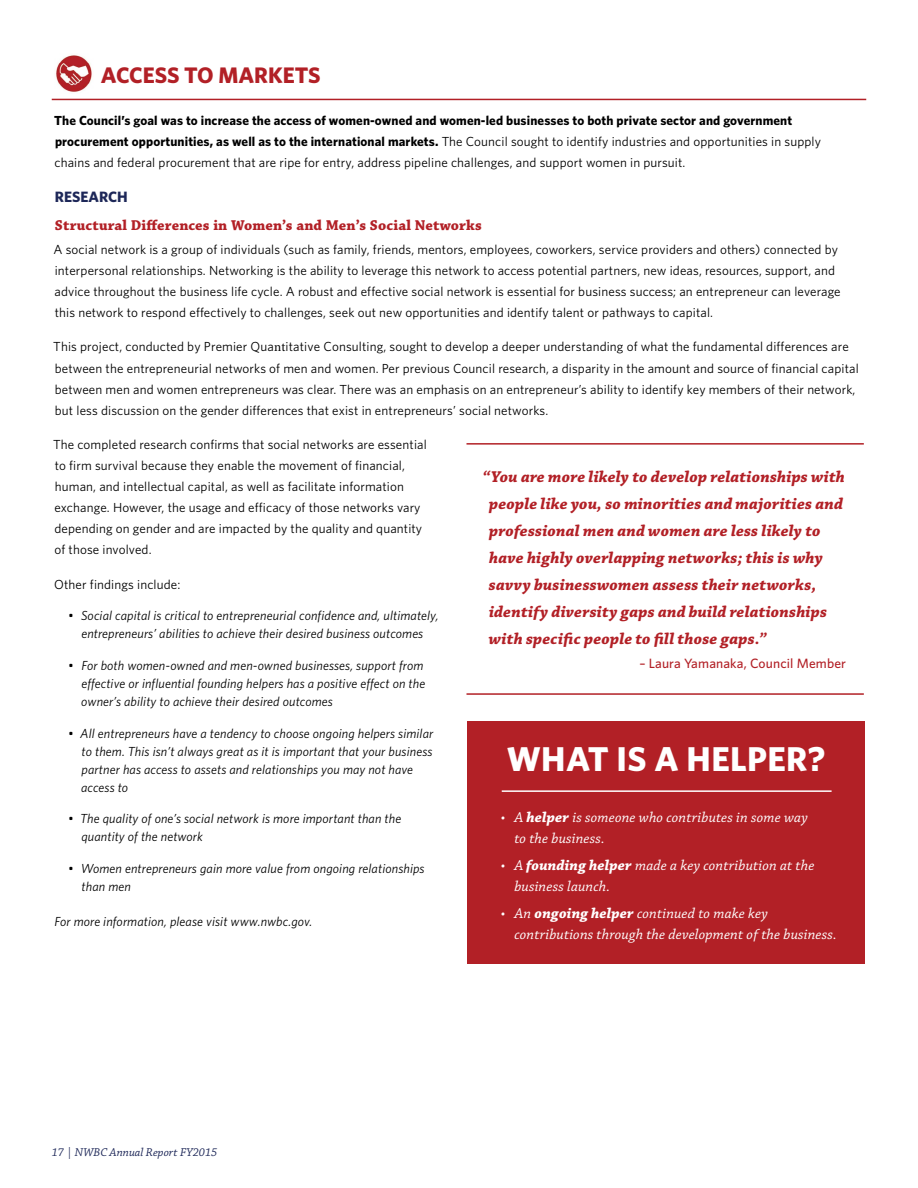
<style>
.page{position:relative;width:918px;height:1188px;background:#fff}
.page>*{position:absolute;margin:0;border:0;box-sizing:border-box;transform-origin:0 0}
.t1{font:700 34.5px "Whitney";letter-spacing:.01em;color:#fff}
.t2{font:700 22.5px "Whitney";color:#b22026}
.t3{font:italic 700 16.5px/27px "Chaparral Pro";letter-spacing:.01em;color:#b22026}
.t4{font:italic 15px/21px "Chaparral Pro";letter-spacing:.01em;color:#fff}
.t5{font:700 15px "Chaparral Pro";letter-spacing:.01em;color:#b22026}
.t6{font:700 15px "Whitney";color:#1d2758}
.t7{font:500 13.5px "Whitney";letter-spacing:.01em;color:#b22026}
.t8{font:13.2px/21px "Whitney";letter-spacing:.01em;color:#000}
.t9{font:italic 13.2px/18px "Whitney";letter-spacing:.01em;color:#000}
.t10{font:700 13.2px "Whitney";letter-spacing:.01em;color:#000}
.t11{font:italic 12px "Chaparral Pro";color:#1d2758}
.s1{font-weight:700}
.s2{font-family:"Minion Pro"}
</style>
<div class="page">
<div style="left:468px;top:722px;width:397px;height:242px;background:#b22026"></div>
<hr style="left:52px;top:99px;width:814px;height:1px;background:#b22026">
<hr style="left:502px;top:790px;width:330px;height:2px;background:#fff">
<hr style="left:467px;top:443px;width:397px;height:2px;background:#b22026">
<hr style="left:467px;top:693px;width:397px;height:2px;background:#b22026">
<img style="left:56px;top:55px;width:36px;height:37px">
<p class="t2" style="left:101px;top:61px;width:221px">ACCESS TO MARKETS</p>
<p class="t10" style="left:54px;top:112px;width:739px">The Council’s goal was to increase the access of women-owned and women-led businesses to both private sector and government</p>
<p class="t8" style="left:54px;top:130px;width:768px"><span class="s1">procurement opportunities, as well as to the international markets.</span> The Council sought to identify industries and opportunities in supply chains and federal procurement that are ripe for entry, address pipeline challenges, and support women in pursuit.</p>
<p class="t6" style="left:55px;top:188px;width:74px">RESEARCH</p>
<p class="t5" style="left:55px;top:217px;width:428px">Structural Differences in Women’s and Men’s Social Networks</p>
<p class="t8" style="left:53px;top:239px;width:789px">A social network is a group of individuals (such as family, friends, mentors, employees, coworkers, service providers and others) connected by interpersonal relationships. Networking is the ability to leverage this network to access potential partners, new ideas, resources, support, and advice throughout the business life cycle. A robust and effective social network is essential for business success; an entrepreneur can leverage this network to respond effectively to challenges, seek out new opportunities and identify talent or pathways to capital.</p>
<p class="t8" style="left:53px;top:335px;width:807px">This project, conducted by Premier Qua<span class="s2">nt</span>itative Consulting, sought to develop a deeper understanding of what the fundamental differences are between the entrepreneurial networks of men and women. Per previous Council research, a disparity in the amount and source of financial capital between men and women entrepreneurs was clear. There was an emphasis on an entrepreneur’s ability to identify key members of their network, but less discussion on the gender differences that exist in entrepreneurs’ social networks.</p>
<p class="t8" style="left:53px;top:434px;width:375px">The completed research confirms that social networks are essential to firm survival because they enable the movement of financial, human, and intellectual capital, as well as facilitate information exchange. However, the usage and efficacy of those networks vary depending on gender and are impacted by the quality and quantity of those involved.</p>
<p class="t8" style="left:54px;top:573px;width:128px">Other findings include:</p>
<p class="t9" style="left:68px;top:606px;width:372px;text-align:center">• Social capital is critical to entrepreneurial confidence and, ultimately, entrepreneurs’ abilities to achieve their desired business outcomes</p>
<p class="t9" style="left:81px;top:656px;width:345px;text-indent:-13px">• For both women-owned and men-owned businesses, support from effective or influential founding helpers has a positive effect on the owner’s ability to achieve their desired outcomes</p>
<p class="t9" style="left:81px;top:724px;width:354px;text-indent:-13px">• All entrepreneurs have a tendency to choose ongoing helpers similar to them. This isn’t always great as it is important that your business partner has access to assets and relationships you may not have access to</p>
<p class="t9" style="left:81px;top:809px;width:321px;text-indent:-13px">• The quality of one’s social network is more important than the quantity of the network</p>
<p class="t9" style="left:82px;top:859px;width:345px;text-indent:-13px">• Women entrepreneurs gain more value from ongoing relationships than men</p>
<p class="t3" style="left:489px;top:464px;width:358px;text-indent:-6px">“You are more likely to develop relationships with people like you, so minorities and majorities and professional men and women are less likely to have highly overlapping networks; this is why savvy businesswomen assess their networks, identify diversity gaps and build relationships with specific people to fill those gaps.”</p>
<p class="t7" style="left:639px;top:655px;width:208px">– Laura Yamanaka, Council Member</p>
<p class="t1" style="left:507px;top:738px;width:320px">WHAT IS A HELPER?</p>
<p class="t4" style="left:514px;top:807px;width:295px;text-indent:-14px">• A <span class="s1">helper</span> is someone who contributes in some way to the business.</p>
<p class="t4" style="left:514px;top:855px;width:302px;text-indent:-14px">• A <span class="s1">founding helper</span> made a key contribution at the business launch.</p>
<p class="t4" style="left:514px;top:903px;width:324px;text-indent:-14px">• An <span class="s1">ongoing helper</span> continued to make key contributions through the development of the business.</p>
<p class="t9" style="left:54px;top:912px;width:259px">For more information, please visit www.nwbc.gov.</p>
<p class="t11" style="left:52px;top:1146px;width:167px">17 | NWBC Annual Report FY2015</p>
</div>
